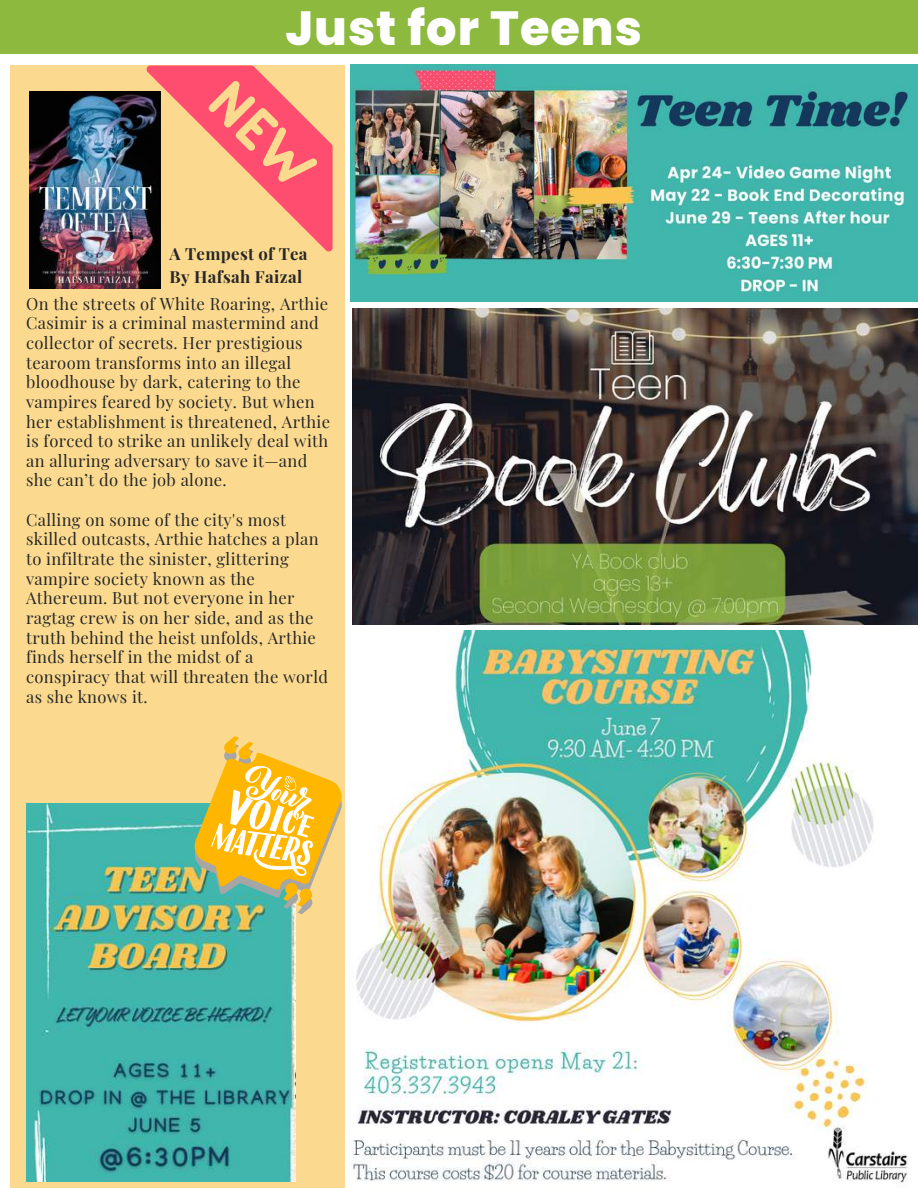
<style>
.page{position:relative;width:918px;height:1188px;background:#fff}
.page>*{position:absolute;margin:0;border:0;box-sizing:border-box;transform-origin:0 0}
.t1{font:800 47.85px "Poppins";letter-spacing:.02em;color:#fff}
.t2{font:700 16.65px/22.5px "Playfair Display";letter-spacing:.02em;color:#272727}
.t3{font:16.5px/19.6px "Playfair Display";letter-spacing:.02em;color:#272727}
</style>
<div class="page">
<div style="left:10px;top:65px;width:334px;height:1123px;background:#fbda8f"></div>
<svg style="left:147px;top:65px;width:185px;height:186px"></svg>
<div style="left:0;top:0;width:918px;height:54px;background:#8db93f"></div>
<img style="left:351px;top:64px;width:567px;height:238px">
<img style="left:352px;top:308px;width:565px;height:317px">
<img style="left:352px;top:631px;width:556px;height:552px">
<img style="left:26px;top:803px;width:269px;height:378px">
<svg style="left:169px;top:727px;width:193px;height:206px"></svg>
<img style="left:30px;top:92px;width:130px;height:197px">
<h1 class="t1" style="left:285px;top:-5px;width:358px">Just for Teens</h1>
<p class="t2" style="left:169px;top:242px;width:140px">A Tempest of Tea<br>By Hafsah Faizal</p>
<p class="t3" style="left:26px;top:293px;width:305px">On the streets of White Roaring, Arthie Casimir is a criminal mastermind and collector of secrets. Her prestigious tearoom transforms into an illegal bloodhouse by dark, catering to the vampires feared by society. But when her establishment is threatened, Arthie is forced to strike an unlikely deal with an alluring adversary to save it—and she can’t do the job alone.</p>
<p class="t3" style="left:26px;top:509px;width:303px">Calling on some of the city's most skilled outcasts, Arthie hatches a plan to infiltrate the sinister, glittering vampire society known as the Athereum. But not everyone in her ragtag crew is on her side, and as the truth behind the heist unfolds, Arthie finds herself in the midst of a conspiracy that will threaten the world as she knows it.</p>
</div>
